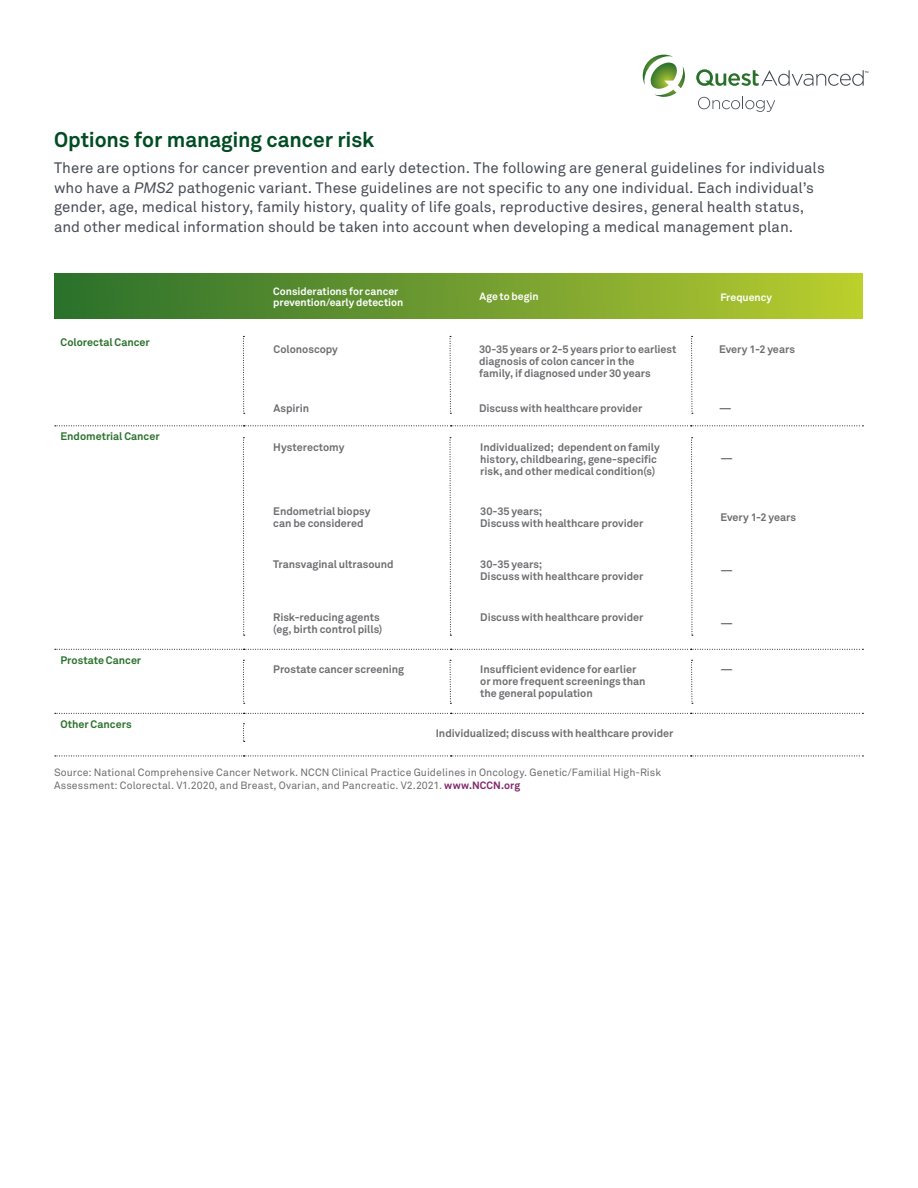
<style>
.page{position:relative;width:918px;height:1188px;background:#fff}
.page>*{position:absolute;margin:0;border:0;box-sizing:border-box;transform-origin:0 0}
.t1{font:700 21px "Akkurat Pro";letter-spacing:-.005em;color:#004c23}
.t2{font:15px/19.5px "Akkurat Pro";color:#474c55}
.t3{font:700 10.8px/12px "Akkurat Pro";letter-spacing:-.005em;color:#6d6e71}
.t4{font:700 10.8px "Akkurat Pro";color:#29712a}
.t5{font:10.5px/12.6px "Akkurat Pro";letter-spacing:.005em;color:#6d6e71}
.t6{font:700 10.5px/10.5px "Akkurat Pro";letter-spacing:-.005em;color:#fff}
.s1{font-style:italic}
.s2{font-weight:700;color:#83276b}
</style>
<div class="page">
<svg style="left:643px;top:55px;width:42px;height:42px"></svg>
<svg style="left:696px;top:69px;width:172px;height:17px"></svg>
<svg style="left:698px;top:96px;width:77px;height:16px"></svg>
<svg style="left:55px;top:756px;width:808px;height:1px"></svg>
<svg style="left:55px;top:425px;width:808px;height:1px"></svg>
<svg style="left:55px;top:649px;width:808px;height:1px"></svg>
<svg style="left:55px;top:713px;width:808px;height:1px"></svg>
<div style="left:54px;top:274px;width:809px;height:45px;background:linear-gradient(to right,#296e2d,#bacd30)"></div>
<svg style="left:691px;top:336px;width:2px;height:78px"></svg>
<svg style="left:450px;top:336px;width:1px;height:78px"></svg>
<svg style="left:243px;top:336px;width:2px;height:78px"></svg>
<svg style="left:691px;top:437px;width:2px;height:199px"></svg>
<svg style="left:450px;top:437px;width:1px;height:199px"></svg>
<svg style="left:243px;top:437px;width:2px;height:199px"></svg>
<svg style="left:243px;top:723px;width:2px;height:19px"></svg>
<svg style="left:691px;top:660px;width:2px;height:44px"></svg>
<svg style="left:450px;top:660px;width:1px;height:44px"></svg>
<svg style="left:243px;top:660px;width:2px;height:44px"></svg>
<h1 class="t1" style="left:54px;top:126px;width:322px">Options for managing cancer risk</h1>
<p class="t2" style="left:54px;top:158px;width:772px">There are options for cancer prevention and early detection. The following are general guidelines for individuals who have a <span class="s1">PMS2</span> pathogenic variant. These guidelines are not specific to any one individual. Each individual’s gender, age, medical history, family history, quality of life goals, reproductive desires, general health status, and other medical information should be taken into account when developing a medical management plan.</p>
<p class="t4" style="left:61px;top:335px;width:91px">Colorectal Cancer</p>
<p class="t4" style="left:61px;top:430px;width:101px">Endometrial Cancer</p>
<p class="t4" style="left:61px;top:653px;width:82px">Prostate Cancer</p>
<p class="t4" style="left:61px;top:717px;width:73px">Other Cancers</p>
<p class="t6" style="left:273px;top:286px;width:132px">Considerations for cancer prevention/early detection</p>
<p class="t6" style="left:480px;top:291px;width:61px">Age to begin</p>
<p class="t6" style="left:720px;top:292px;width:53px">Frequency</p>
<p class="t3" style="left:274px;top:343px;width:66px">Colonoscopy</p>
<p class="t3" style="left:479px;top:343px;width:199px">30-35 years or 2-5 years prior to earliest diagnosis of colon cancer in the<br>family, if diagnosed under 30 years</p>
<p class="t3" style="left:719px;top:343px;width:77px">Every 1-2 years</p>
<p class="t3" style="left:274px;top:402px;width:37px">Aspirin</p>
<p class="t3" style="left:479px;top:402px;width:165px">Discuss with healthcare provider</p>
<p class="t3" style="left:719px;top:402px;width:14px">—</p>
<p class="t3" style="left:273px;top:441px;width:73px">Hysterectomy</p>
<p class="t3" style="left:480px;top:441px;width:181px">Individualized; dependent on family history, childbearing, gene-specific risk, and other medical condition(s)</p>
<p class="t3" style="left:720px;top:452px;width:14px">—</p>
<p class="t3" style="left:273px;top:505px;width:99px">Endometrial biopsy can be considered</p>
<p class="t3" style="left:480px;top:505px;width:165px">30-35 years;<br>Discuss with healthcare provider</p>
<p class="t3" style="left:720px;top:511px;width:77px">Every 1-2 years</p>
<p class="t3" style="left:273px;top:558px;width:122px">Transvaginal ultrasound</p>
<p class="t3" style="left:480px;top:558px;width:165px">30-35 years;<br>Discuss with healthcare provider</p>
<p class="t3" style="left:720px;top:564px;width:14px">—</p>
<p class="t3" style="left:273px;top:611px;width:111px">Risk-reducing agents (eg, birth control pills)</p>
<p class="t3" style="left:480px;top:611px;width:165px">Discuss with healthcare provider</p>
<p class="t3" style="left:720px;top:617px;width:14px">—</p>
<p class="t3" style="left:273px;top:663px;width:132px">Prostate cancer screening</p>
<p class="t3" style="left:480px;top:663px;width:167px">Insufficient evidence for earlier or more frequent screenings than the general population</p>
<p class="t3" style="left:720px;top:663px;width:14px">—</p>
<p class="t3" style="left:436px;top:727px;width:239px">Individualized; discuss with healthcare provider</p>
<p class="t5" style="left:54px;top:766px;width:609px">Source: National Comprehensive Cancer Network. NCCN Clinical Practice Guidelines in Oncology. Genetic/Familial High-Risk<br>Assessment: Colorectal. V1.2020, and Breast, Ovarian, and Pancreatic. V2.2021. <span class="s2">www.NCCN.org</span></p>
</div>
